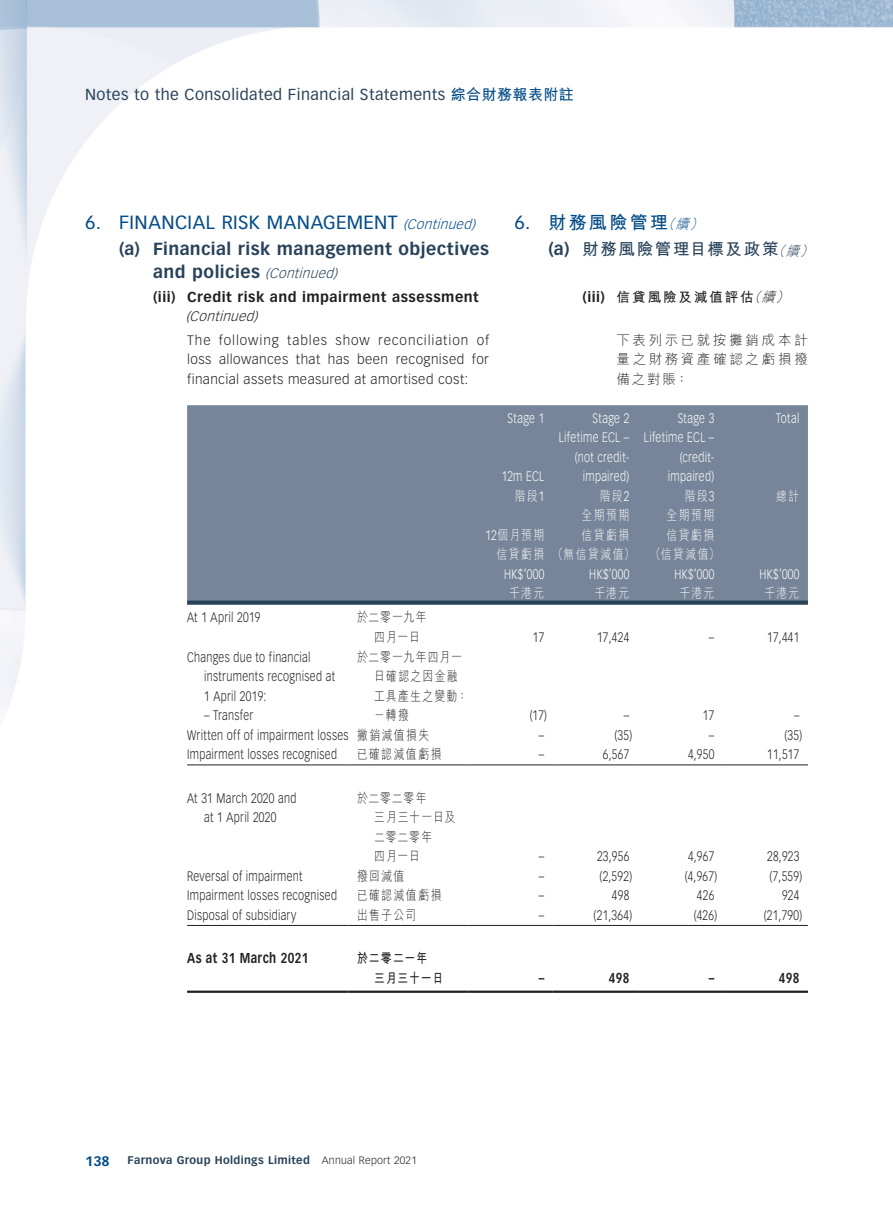
<style>
.page{position:relative;width:893px;height:1212px;background:#fff}
.page>*{position:absolute;margin:0;border:0;box-sizing:border-box;transform-origin:0 0}
.t1{font:18.75px "Vectora LT Std";letter-spacing:.025em;color:#004a87}
.t2{font:700 18px "M Hei HK";letter-spacing:.13em;color:#004a87}
.t3{font:700 17.25px/22.5px "Vectora LT Std";letter-spacing:.025em;color:#28425a}
.t4{font:700 16.5px "M Hei HK";letter-spacing:.095em;color:#28425a}
.t5{font:15.6px "Vectora LT Std";letter-spacing:.03em;color:#28425a}
.t6{font:700 14.1px "Vectora LT Std";letter-spacing:.035em;color:#231f20}
.t7{font:700 14.1px "Vectora LT Std";letter-spacing:.035em;color:#231f20;scale:.8 1}
.t8{font:300 13.5px/19.5px "Vectora LT Std";letter-spacing:.03em;color:#231f20;scale:.8 1}
.t9{font:300 13.5px/19.5px "Vectora LT Std";letter-spacing:.025em;color:#fff;text-align:right;scale:.8 1}
.t10{font:300 13.5px/19.5px "Vectora LT Std";letter-spacing:.03em;color:#231f20;text-align:justify}
.t11{font:300 13.5px/19.5px "M Hei HK";letter-spacing:.14em;color:#fff;text-align:right;scale:.8 1}
.t12{font:300 13.5px/19.5px "M Hei HK";letter-spacing:.125em;color:#231f20;scale:.8 1}
.t13{font:300 13.5px/19.5px "M Hei HK";letter-spacing:.125em;color:#231f20;text-align:justify}
.t14{font:300 13.5px/19.5px "M Hei HK";letter-spacing:.08em;color:#231f20;scale:.8 1}
.t15{font:700 13.5px "M Hei HK";letter-spacing:.15em;color:#231f20}
.t16{font:300 13.5px "M Hei HK";letter-spacing:.15em;color:#231f20;scale:.8 1}
.t17{font:700 13.5px/19.5px "M Hei HK";letter-spacing:.09em;color:#231f20;scale:.8 1}
.t18{font:italic 300 13.5px "Vectora LT Std";color:#231f20}
.t19{font:300 13.5px/19.6px "M Hei HK";letter-spacing:.075em;color:#231f20;scale:.8 1}
.t20{font:700 13.5px "Vectora LT Std";color:#004a87}
.t21{font:700 10.95px "Vectora LT Std";letter-spacing:.03em;color:#28425a}
.s1{font-family:"M Hei HK";font-weight:700;font-size:15px;color:#004a87}
.s2{font-weight:300;font-style:italic;font-size:13.5px}
.s3{font-family:"Vectora LT Std";font-weight:400;font-size:18.75px}
.s4{font-family:"Vectora LT Std";font-size:17.25px}
.s5{font-family:"Vectora LT Std";font-size:14.1px}
.s6{font-weight:300;font-style:italic}
.s7{font-family:"Vectora LT Std"}
.s8{font-family:"M Hei HK"}
.s9{font-weight:300;font-size:10.5px;color:#231f20}
</style>
<div class="page">
<img style="left:0;top:0;width:893px;height:925px">
<div style="left:187px;top:405px;width:621px;height:195px;background:#768599"></div>
<svg style="left:187px;top:600px;width:621px;height:5px;background:#3b5268"></svg>
<hr style="left:187px;top:764px;width:162px;height:1px;background:#231f20">
<hr style="left:349px;top:764px;width:119px;height:1px;background:#231f20">
<hr style="left:468px;top:764px;width:85px;height:1px;background:#231f20">
<hr style="left:553px;top:764px;width:85px;height:1px;background:#231f20">
<hr style="left:638px;top:764px;width:85px;height:1px;background:#231f20">
<hr style="left:723px;top:764px;width:85px;height:1px;background:#231f20">
<hr style="left:187px;top:925px;width:162px;height:1px;background:#231f20">
<hr style="left:349px;top:925px;width:119px;height:1px;background:#231f20">
<hr style="left:468px;top:925px;width:85px;height:1px;background:#231f20">
<hr style="left:553px;top:925px;width:85px;height:1px;background:#231f20">
<hr style="left:638px;top:925px;width:85px;height:1px;background:#231f20">
<hr style="left:723px;top:925px;width:85px;height:1px;background:#231f20">
<hr style="left:187px;top:990px;width:162px;height:3px;background:#231f20">
<hr style="left:349px;top:990px;width:119px;height:3px;background:#231f20">
<hr style="left:468px;top:990px;width:85px;height:3px;background:#231f20">
<hr style="left:553px;top:990px;width:85px;height:3px;background:#231f20">
<hr style="left:638px;top:990px;width:85px;height:3px;background:#231f20">
<hr style="left:723px;top:990px;width:85px;height:3px;background:#231f20">
<p class="t5" style="left:85px;top:85px;width:490px">Notes to the Consolidated Financial Statements <span class="s1">綜合財務報表附註</span></p>
<h1 class="t1" style="left:85px;top:211px;width:396px">6. FINANCIAL RISK MANAGEMENT <span class="s2">(Continued)</span></h1>
<p class="t3" style="left:153px;top:238px;width:337px;text-indent:-34px">(a) Financial risk management objectives a n d p o l i c i e s <span class="s2">(Continued)</span></p>
<p class="t6" style="left:153px;top:288px;width:327px">(iii) Credit risk and impairment assessment</p>
<p class="t18" style="left:186px;top:309px;width:78px">(Continued)</p>
<p class="t10" style="left:187px;top:331px;width:303px">The following tables show reconciliation of loss allowances that has been recognised for financial assets measured at amortised cost:</p>
<h2 class="t2" style="left:514px;top:209px;width:194px"><span class="s3">6.</span> 財務風險管理<span class="s2">（續）</span></h2>
<p class="t4" style="left:549px;top:237px;width:270px"><span class="s4">(a)</span> 財務風險管理目標及政策<span class="s2">（續）</span></p>
<p class="t15" style="left:583px;top:287px;width:211px"><span class="s5">(iii)</span> 信貸風險及減值評估<span class="s6">（續）</span></p>
<p class="t13" style="left:617px;top:330px;width:193px">下表列示已就按攤銷成本計量之財務資產確認之虧損撥備之對賬：</p>
<p class="t9" style="left:508px;top:409px;width:47px">Stage 1</p>
<p class="t9" style="left:593px;top:409px;width:47px">Stage 2</p>
<p class="t9" style="left:678px;top:409px;width:47px">Stage 3</p>
<p class="t9" style="left:776px;top:409px;width:31px">Total</p>
<p class="t9" style="left:502px;top:467px;width:54px">12m ECL</p>
<p class="t9" style="left:559px;top:428px;width:90px">Lifetime ECL – (not credit&shy;impaired)</p>
<p class="t9" style="left:644px;top:428px;width:90px">Lifetime ECL – (credit&shy;impaired)</p>
<p class="t11" style="left:515px;top:486px;width:38px">階段<span class="s7">1</span></p>
<p class="t11" style="left:600px;top:486px;width:38px">階段<span class="s7">2</span></p>
<p class="t11" style="left:685px;top:486px;width:38px">階段<span class="s7">3</span></p>
<p class="t11" style="left:776px;top:486px;width:30px">總計</p>
<p class="t11" style="left:485px;top:525px;width:75px"><span class="s7">12</span>個月預期信貸虧損</p>
<p class="t11" style="left:667px;top:505px;width:61px">全期預期</p>
<p class="t11" style="left:666px;top:525px;width:61px">信貸虧損</p>
<p class="t11" style="left:650px;top:544px;width:89px">（信貸減值）</p>
<p class="t11" style="left:582px;top:505px;width:61px">全期預期</p>
<p class="t11" style="left:581px;top:525px;width:61px">信貸虧損</p>
<p class="t11" style="left:552px;top:544px;width:105px">（無信貸減值）</p>
<p class="t8" style="left:187px;top:608px;width:93px">At 1 April 2019</p>
<p class="t19" style="left:374px;top:607px;width:67px;text-indent:-17px">於二零一九年四月一日</p>
<p class="t9" style="left:504px;top:564px;width:52px">HK$’000</p>
<p class="t9" style="left:589px;top:564px;width:52px">HK$’000</p>
<p class="t9" style="left:674px;top:564px;width:52px">HK$’000</p>
<p class="t9" style="left:759px;top:564px;width:52px">HK$’000</p>
<p class="t11" style="left:509px;top:583px;width:45px">千港元</p>
<p class="t11" style="left:594px;top:583px;width:45px">千港元</p>
<p class="t11" style="left:679px;top:583px;width:45px">千港元</p>
<p class="t11" style="left:764px;top:583px;width:45px">千港元</p>
<p class="t8" style="left:533px;top:628px;width:16px">17</p>
<p class="t8" style="left:597px;top:628px;width:42px">17,424</p>
<p class="t8" style="left:709px;top:628px;width:8px">–</p>
<p class="t8" style="left:767px;top:628px;width:42px">17,441</p>
<p class="t8" style="left:204px;top:647px;width:165px;text-indent:-17px">Changes due to financial instruments recognised at<br>1 April 2019:</p>
<p class="t12" style="left:374px;top:647px;width:118px;text-indent:-17px">於二零一九年四月一日確認之因金融工具產生之變動：</p>
<p class="t8" style="left:204px;top:706px;width:63px">– Transfer</p>
<p class="t12" style="left:374px;top:705px;width:45px">－轉撥</p>
<p class="t8" style="left:530px;top:706px;width:23px">(17)</p>
<p class="t8" style="left:624px;top:706px;width:8px">–</p>
<p class="t8" style="left:703px;top:706px;width:16px">17</p>
<p class="t8" style="left:794px;top:706px;width:8px">–</p>
<p class="t8" style="left:187px;top:725px;width:304px">Written off of impairment losses <span class="s8">撇銷減值損失</span></p>
<p class="t8" style="left:539px;top:725px;width:8px">–</p>
<p class="t8" style="left:614px;top:725px;width:24px">(35)</p>
<p class="t8" style="left:709px;top:725px;width:8px">–</p>
<p class="t8" style="left:785px;top:725px;width:24px">(35)</p>
<p class="t8" style="left:187px;top:745px;width:189px">Impairment losses recognised</p>
<p class="t16" style="left:357px;top:747px;width:107px">已確認減值虧損</p>
<p class="t8" style="left:539px;top:745px;width:8px">–</p>
<p class="t8" style="left:603px;top:745px;width:34px">6,567</p>
<p class="t8" style="left:688px;top:745px;width:34px">4,950</p>
<p class="t8" style="left:767px;top:745px;width:42px">11,517</p>
<p class="t8" style="left:187px;top:788px;width:138px;text-align:center">At 31 March 2020 and at 1 April 2020</p>
<p class="t14" style="left:374px;top:788px;width:103px;text-indent:-17px">於二零二零年<br>三月三十一日及二零二零年<br>四月一日</p>
<p class="t8" style="left:539px;top:847px;width:8px">–</p>
<p class="t8" style="left:597px;top:847px;width:42px">23,956</p>
<p class="t8" style="left:688px;top:847px;width:34px">4,967</p>
<p class="t8" style="left:767px;top:847px;width:42px">28,923</p>
<p class="t8" style="left:187px;top:866px;width:146px">Reversal of impairment</p>
<p class="t12" style="left:357px;top:866px;width:60px">撥回減值</p>
<p class="t8" style="left:539px;top:866px;width:8px">–</p>
<p class="t8" style="left:599px;top:866px;width:42px">(2,592)</p>
<p class="t8" style="left:685px;top:866px;width:42px">(4,967)</p>
<p class="t8" style="left:769px;top:866px;width:43px">(7,559)</p>
<p class="t8" style="left:187px;top:886px;width:189px">Impairment losses recognised</p>
<p class="t16" style="left:357px;top:888px;width:107px">已確認減值虧損</p>
<p class="t8" style="left:539px;top:886px;width:8px">–</p>
<p class="t8" style="left:612px;top:886px;width:23px">498</p>
<p class="t8" style="left:697px;top:886px;width:23px">426</p>
<p class="t8" style="left:782px;top:886px;width:23px">924</p>
<p class="t8" style="left:187px;top:905px;width:138px">Disposal of subsidiary</p>
<p class="t12" style="left:357px;top:905px;width:75px">出售子公司</p>
<p class="t8" style="left:539px;top:905px;width:8px">–</p>
<p class="t8" style="left:594px;top:905px;width:50px">(21,364)</p>
<p class="t8" style="left:694px;top:905px;width:31px">(426)</p>
<p class="t8" style="left:764px;top:905px;width:50px">(21,790)</p>
<p class="t7" style="left:187px;top:949px;width:153px">As at 31 March 2021</p>
<p class="t17" style="left:374px;top:947px;width:88px;text-indent:-17px">於二零二一年<br>三月三十一日</p>
<p class="t7" style="left:539px;top:969px;width:9px">–</p>
<p class="t7" style="left:609px;top:969px;width:27px">498</p>
<p class="t7" style="left:709px;top:969px;width:9px">–</p>
<p class="t7" style="left:779px;top:969px;width:27px">498</p>
<p class="t20" style="left:85px;top:1153px;width:26px">138</p>
<p class="t21" style="left:128px;top:1153px;width:291px">Farnova Group Holdings Limited <span class="s9">Annual Report 2021</span></p>
</div>
